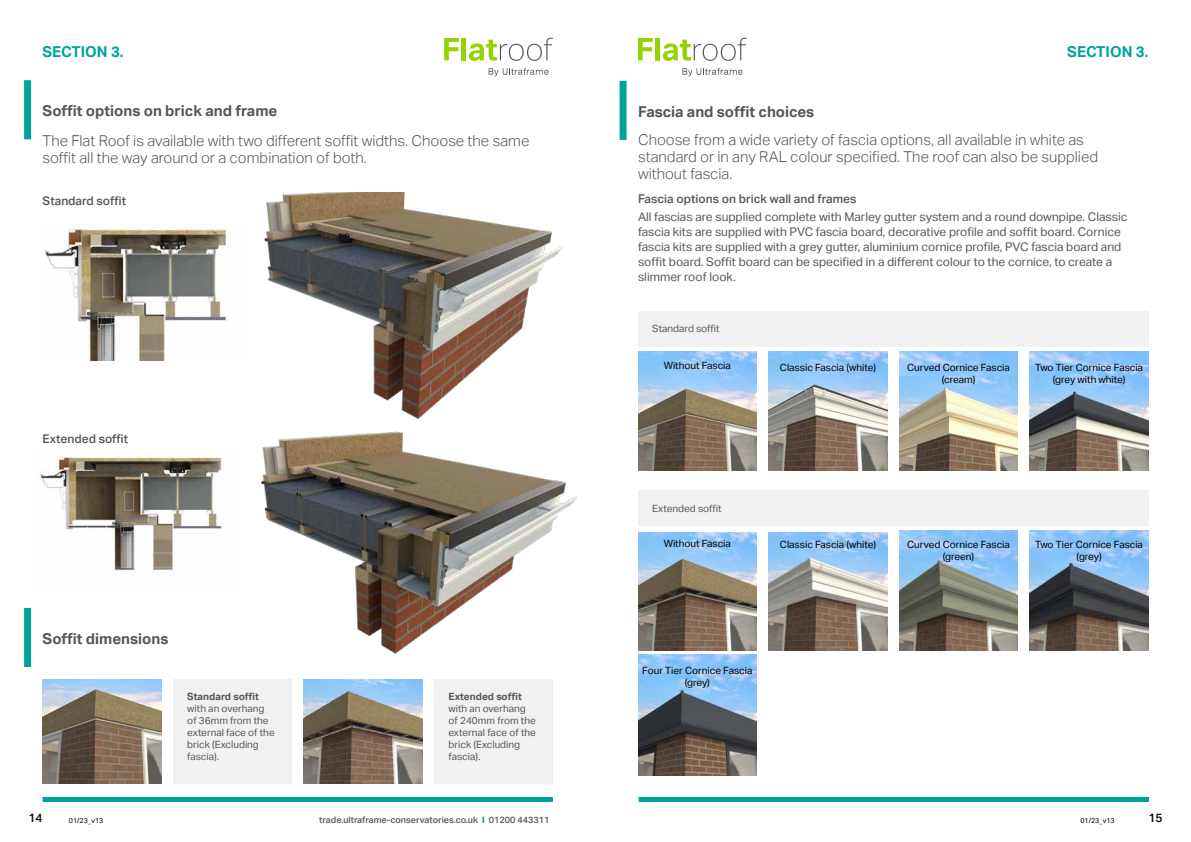
<style>
.page{position:relative;width:1191px;height:842px;background:#fff}
.page>*{position:absolute;margin:0;border:0;box-sizing:border-box;transform-origin:0 0}
.t1{font:300 15px/17px "Aktiv Grotesk";color:#54565b}
.t2{font:700 15px "Aktiv Grotesk";color:#54565b}
.t3{font:700 15px "Aktiv Grotesk";color:#00a39a}
.t4{font:12px/15px "Aktiv Grotesk";color:#54565b}
.t5{font:500 12px "Aktiv Grotesk";color:#54565b}
.t6{font:500 12px "Aktiv Grotesk";color:#000}
.t7{font:10px/12px "Aktiv Grotesk";color:#000;text-align:center}
.t8{font:10px/12px "Aktiv Grotesk";color:#54565b}
.t9{font:700 10px "Aktiv Grotesk";color:#54565b}
.t10{font:500 9px "Aktiv Grotesk";color:#54565b}
.t11{font:7px "Aktiv Grotesk";color:#000}
.s1{font-weight:700;color:#008c9a}
</style>
<div class="page">
<div style="left:638px;top:797px;width:511px;height:5px;background:#00a39a"></div>
<div style="left:43px;top:797px;width:510px;height:5px;background:#00a39a"></div>
<svg style="left:444px;top:38px;width:15px;height:22px"></svg>
<hr style="left:462px;top:38px;width:4px;height:22px;background:#91d400">
<svg style="left:469px;top:38px;width:84px;height:23px"></svg>
<svg style="left:488px;top:68px;width:60px;height:8px"></svg>
<svg style="left:638px;top:38px;width:15px;height:22px"></svg>
<div style="left:655px;top:38px;width:5px;height:22px;background:#91d400"></div>
<svg style="left:663px;top:38px;width:84px;height:23px"></svg>
<svg style="left:682px;top:68px;width:60px;height:8px"></svg>
<img style="left:264px;top:192px;width:299px;height:227px">
<img style="left:261px;top:431px;width:316px;height:223px">
<div style="left:24px;top:80px;width:7px;height:59px;background:#00a39a"></div>
<img style="left:45px;top:224px;width:183px;height:137px">
<img style="left:40px;top:455px;width:183px;height:117px">
<div style="left:24px;top:608px;width:7px;height:59px;background:#00a39a"></div>
<img style="left:43px;top:679px;width:118px;height:105px">
<img style="left:304px;top:679px;width:118px;height:105px">
<div style="left:173px;top:679px;width:119px;height:105px;background:#f1f1f2"></div>
<div style="left:434px;top:679px;width:119px;height:105px;background:#f1f1f2"></div>
<img style="left:899px;top:530px;width:118px;height:19px">
<img style="left:638px;top:655px;width:118px;height:16px">
<img style="left:1029px;top:530px;width:119px;height:17px">
<img style="left:1029px;top:352px;width:119px;height:119px">
<img style="left:899px;top:352px;width:118px;height:25px">
<div style="left:619px;top:81px;width:7px;height:59px;background:#00a39a"></div>
<img style="left:638px;top:352px;width:118px;height:119px">
<img style="left:768px;top:352px;width:120px;height:119px">
<img style="left:899px;top:377px;width:118px;height:94px">
<img style="left:1029px;top:366px;width:119px;height:104px">
<div style="left:638px;top:311px;width:510px;height:35px;background:#f1f1f2"></div>
<div style="left:638px;top:491px;width:510px;height:35px;background:#f1f1f2"></div>
<img style="left:638px;top:532px;width:118px;height:119px">
<img style="left:768px;top:532px;width:119px;height:119px">
<img style="left:899px;top:549px;width:118px;height:102px">
<img style="left:1029px;top:547px;width:119px;height:104px">
<img style="left:638px;top:671px;width:118px;height:105px">
<p class="t3" style="left:43px;top:43px;width:83px">SECTION 3.</p>
<p class="t2" style="left:43px;top:102px;width:236px">Soffit options on brick and frame</p>
<p class="t1" style="left:43px;top:133px;width:488px">The Flat Roof is available with two different soffit widths. Choose the same soffit all the way around or a combination of both.</p>
<p class="t5" style="left:43px;top:194px;width:85px">Standard soffit</p>
<p class="t5" style="left:43px;top:432px;width:87px">Extended soffit</p>
<p class="t2" style="left:43px;top:630px;width:127px">Soffit dimensions</p>
<p class="t9" style="left:187px;top:691px;width:73px">Standard soffit</p>
<p class="t8" style="left:187px;top:703px;width:89px">with an overhang of 36mm from the external face of the brick (Excluding fascia).</p>
<p class="t9" style="left:448px;top:691px;width:75px">Extended soffit</p>
<p class="t8" style="left:448px;top:703px;width:89px">with an overhang of 240mm from the external face of the brick (Excluding fascia).</p>
<p class="t3" style="left:1067px;top:43px;width:83px">SECTION 3.</p>
<p class="t2" style="left:638px;top:103px;width:178px">Fascia and soffit choices</p>
<p class="t1" style="left:638px;top:132px;width:461px">Choose from a wide variety of fascia options, all available in white as standard or in any RAL colour specified. The roof can also be supplied without fascia.</p>
<p class="t5" style="left:638px;top:192px;width:220px">Fascia options on brick wall and frames</p>
<p class="t4" style="left:638px;top:209px;width:491px">All fascias are supplied complete with Marley gutter system and a round downpipe. Classic fascia kits are supplied with PVC fascia board, decorative profile and soffit board. Cornice fascia kits are supplied with a grey gutter, aluminium cornice profile, PVC fascia board and soffit board. Soffit board can be specified in a different colour to the cornice, to create a slimmer roof look.</p>
<p class="t8" style="left:652px;top:323px;width:69px">Standard soffit</p>
<p class="t7" style="left:663px;top:360px;width:69px">Without Fascia</p>
<p class="t7" style="left:780px;top:361px;width:98px">Classic Fascia (white)</p>
<p class="t7" style="left:907px;top:361px;width:104px">Curved Cornice Fascia (cream)</p>
<p class="t7" style="left:1035px;top:361px;width:109px">Two Tier Cornice Fascia (grey with white)</p>
<p class="t8" style="left:652px;top:502px;width:71px">Extended soffit</p>
<p class="t7" style="left:663px;top:537px;width:69px">Without Fascia</p>
<p class="t7" style="left:780px;top:538px;width:98px">Classic Fascia (white)</p>
<p class="t7" style="left:907px;top:538px;width:104px">Curved Cornice Fascia (green)</p>
<p class="t7" style="left:1035px;top:538px;width:109px">Two Tier Cornice Fascia (grey)</p>
<p class="t7" style="left:642px;top:665px;width:112px">Four Tier Cornice Fascia (grey)</p>
<p class="t6" style="left:28px;top:811px;width:16px">14</p>
<p class="t11" style="left:69px;top:816px;width:36px">01/23_v13</p>
<p class="t10" style="left:319px;top:814px;width:231px">trade.ultraframe-conservatories.co.uk <span class="s1">I</span> 01200 443311</p>
<p class="t11" style="left:1080px;top:816px;width:36px">01/23_v13</p>
<p class="t6" style="left:1148px;top:811px;width:16px">15</p>
</div>
